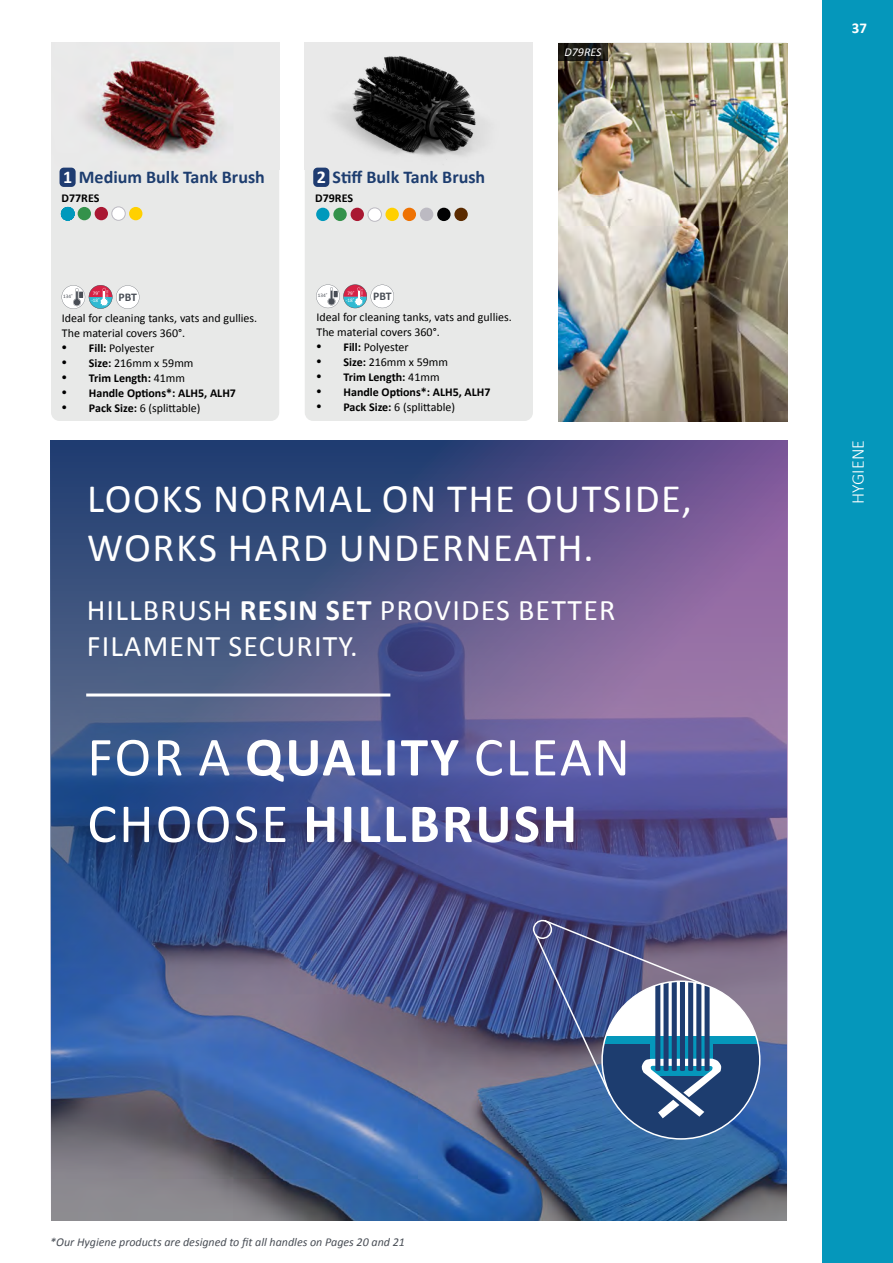
<style>
.page{position:relative;width:893px;height:1263px;background:#fff}
.page>*{position:absolute;margin:0;border:0;box-sizing:border-box;transform-origin:0 0}
.t1{font:700 55.5px/66.6px "Calibri";letter-spacing:.04em;color:#fff}
.t2{font:40.5px/48.6px "Calibri";letter-spacing:.04em;color:#fff}
.t3{font:30px/36px "Calibri";letter-spacing:.04em;color:#fff}
.t4{font:700 18px "Calibri";color:#1d3d6f}
.t5{font:300 18px "Calibri";color:#fff}
.t6{font:700 15px "Calibri";color:#fff}
.t7{font:12px/15px "Calibri";color:#000}
.t8{font:700 12px "Calibri";color:#000}
.t9{font:italic 12px "Calibri";color:#494e56}
.t10{font:italic 12px "Calibri";color:#fff}
.t11{font:700 11.7px "Calibri";letter-spacing:-.01em;color:#494e56}
.t12{font:5.25px/7.2px "Calibri";color:#fff;text-align:center}
.t13{font:5.25px "Calibri";color:#494e56}
.s1{color:#fff}
.s2{font-family:"Myriad Pro";font-size:18px}
.s3{font-weight:700}
.s4{font-family:"Myriad Pro";font-weight:400;font-size:18px}
.s5{font-weight:400}
</style>
<div class="page">
<div style="left:305px;top:170px;width:228px;height:251px;background:#e8e9e8"></div>
<div style="left:51px;top:170px;width:228px;height:251px;background:#e8e9e8"></div>
<div style="left:822px;top:0;width:71px;height:1263px;background:#0597bb"></div>
<div style="left:61px;top:207px;width:13px;height:14px;background:#4fb1c7;border-radius:50%"></div>
<div style="left:61px;top:207px;width:13px;height:13px;background:#0099bc;border-radius:50%"></div>
<img style="left:51px;top:43px;width:228px;height:127px">
<img style="left:305px;top:43px;width:228px;height:127px">
<div style="left:61px;top:207px;width:14px;height:14px;background:#0099bc;border-radius:50%"></div>
<div style="left:316px;top:208px;width:14px;height:13px;background:#0099bc;border-radius:50%"></div>
<div style="left:333px;top:208px;width:14px;height:13px;background:#34924b;border-radius:50%"></div>
<div style="left:403px;top:208px;width:13px;height:13px;background:#ee7203;border-radius:50%"></div>
<div style="left:437px;top:208px;width:14px;height:13px;background:#020203;border-radius:50%"></div>
<div style="left:420px;top:208px;width:13px;height:13px;background:#bcbac2;border-radius:50%"></div>
<div style="left:368px;top:208px;width:13px;height:13px;background:#fff;border-radius:50%"></div>
<div style="left:368px;top:208px;width:14px;height:14px;border:1px solid #bcbac2;border-radius:50%"></div>
<div style="left:112px;top:207px;width:13px;height:13px;background:#fff;border-radius:50%"></div>
<div style="left:112px;top:207px;width:13px;height:13px;border:1px solid #bcbac2;border-radius:50%"></div>
<div style="left:454px;top:208px;width:14px;height:13px;background:#5b2b00;border-radius:50%"></div>
<div style="left:61px;top:207px;width:14px;height:13px;background:#0099bc;border-radius:50%"></div>
<div style="left:78px;top:207px;width:13px;height:13px;background:#34924b;border-radius:50%"></div>
<div style="left:95px;top:207px;width:13px;height:13px;background:#a91833;border-radius:50%"></div>
<div style="left:129px;top:207px;width:13px;height:13px;background:#ffd000;border-radius:50%"></div>
<div style="left:351px;top:208px;width:13px;height:13px;background:#a91832;border-radius:50%"></div>
<div style="left:385px;top:208px;width:14px;height:13px;background:#ffd000;border-radius:50%"></div>
<div style="left:60px;top:168px;width:16px;height:19px;background:#1f3c71;border-radius:4px"></div>
<div style="left:313px;top:168px;width:16px;height:19px;background:#1f3c71;border-radius:4px"></div>
<img style="left:558px;top:43px;width:229px;height:378px">
<svg style="left:316px;top:284px;width:78px;height:24px"></svg>
<svg style="left:62px;top:285px;width:77px;height:24px"></svg>
<img style="left:50px;top:440px;width:737px;height:780px">
<hr style="left:86px;top:693px;width:304px;height:3px;background:#fff">
<div style="left:602px;top:981px;width:158px;height:158px;background:#fff;border-radius:50%"></div>
<svg style="left:602px;top:1044px;width:158px;height:95px;background:#2e5489"></svg>
<div style="left:602px;top:1036px;width:158px;height:8px;background:#0597bb"></div>
<svg style="left:534px;top:919px;width:187px;height:199px;background:#566b95"></svg>
<div style="left:533px;top:919px;width:19px;height:20px;border:2px solid #fff;border-radius:50%"></div>
<svg style="left:558px;top:43px;width:50px;height:17px"></svg>
<h3 class="t4" style="left:63px;top:164px;width:203px"><span class="s1">1</span>. Medium Bulk Tank Brush</h3>
<h3 class="t4" style="left:317px;top:164px;width:170px"><span class="s1">2</span>. Stiff Bulk Tank Brush</h3>
<p class="t8" style="left:62px;top:189px;width:39px">D77RES</p>
<p class="t8" style="left:315px;top:190px;width:39px">D79RES</p>
<p class="t12" style="left:346px;top:289px;width:10px">79˚ -18˚</p>
<p class="t12" style="left:91px;top:290px;width:10px">79˚ -18˚</p>
<p class="t11" style="left:119px;top:289px;width:20px">PBT</p>
<p class="t11" style="left:373px;top:288px;width:20px">PBT</p>
<p class="t13" style="left:63px;top:293px;width:11px">134˚</p>
<p class="t13" style="left:318px;top:292px;width:11px">134˚</p>
<p class="t7" style="left:62px;top:310px;width:197px">Ideal for cleaning tanks, vats and gullies.<br>The material covers 360°.</p>
<p class="t7" style="left:62px;top:340px;width:94px"><span class="s2">•</span> <span class="s3">Fill:</span> Polyester</p>
<p class="t7" style="left:62px;top:355px;width:133px"><span class="s2">•</span> <span class="s3">Size:</span> 216mm x 59mm</p>
<p class="t8" style="left:62px;top:369px;width:125px"><span class="s4">•</span> Trim Length: <span class="s5">41mm</span></p>
<p class="t8" style="left:62px;top:384px;width:176px"><span class="s4">•</span> Handle Options*: ALH5, ALH7</p>
<p class="t7" style="left:62px;top:400px;width:140px"><span class="s2">•</span> <span class="s3">Pack Size:</span> 6 (splittable)</p>
<p class="t7" style="left:316px;top:309px;width:197px">Ideal for cleaning tanks, vats and gullies.<br>The material covers 360°.</p>
<p class="t7" style="left:316px;top:339px;width:94px"><span class="s2">•</span> <span class="s3">Fill:</span> Polyester</p>
<p class="t7" style="left:316px;top:354px;width:133px"><span class="s2">•</span> <span class="s3">Size:</span> 216mm x 59mm</p>
<p class="t8" style="left:316px;top:369px;width:125px"><span class="s4">•</span> Trim Length: <span class="s5">41mm</span></p>
<p class="t8" style="left:316px;top:384px;width:176px"><span class="s4">•</span> Handle Options*: ALH5, ALH7</p>
<p class="t7" style="left:316px;top:399px;width:140px"><span class="s2">•</span> <span class="s3">Pack Size:</span> 6 (splittable)</p>
<p class="t10" style="left:564px;top:44px;width:39px">D79RES</p>
<h2 class="t2" style="left:87px;top:473px;width:606px">LOOKS NORMAL ON THE OUTSIDE,<br>WORKS HARD UNDERNEATH.</h2>
<h3 class="t3" style="left:87px;top:591px;width:530px">HILLBRUSH <span class="s3">RESIN SET</span> PROVIDES BETTER<br>FILAMENT SECURITY.</h3>
<h1 class="t1" style="left:87px;top:722px;width:544px"><span class="s5">FOR A</span> QUALITY <span class="s5">CLEAN<br>CHOOSE</span> HILLBRUSH</h1>
<p class="t9" style="left:50px;top:1233px;width:356px">*Our Hygiene products are designed to fit all handles on Pages 20 and 21</p>
<p class="t6" style="left:852px;top:18px;width:17px">37</p>
<h3 class="t5" style="left:847px;top:504px;width:65px;rotate:-90deg">HYGIENE</h3>
</div>
